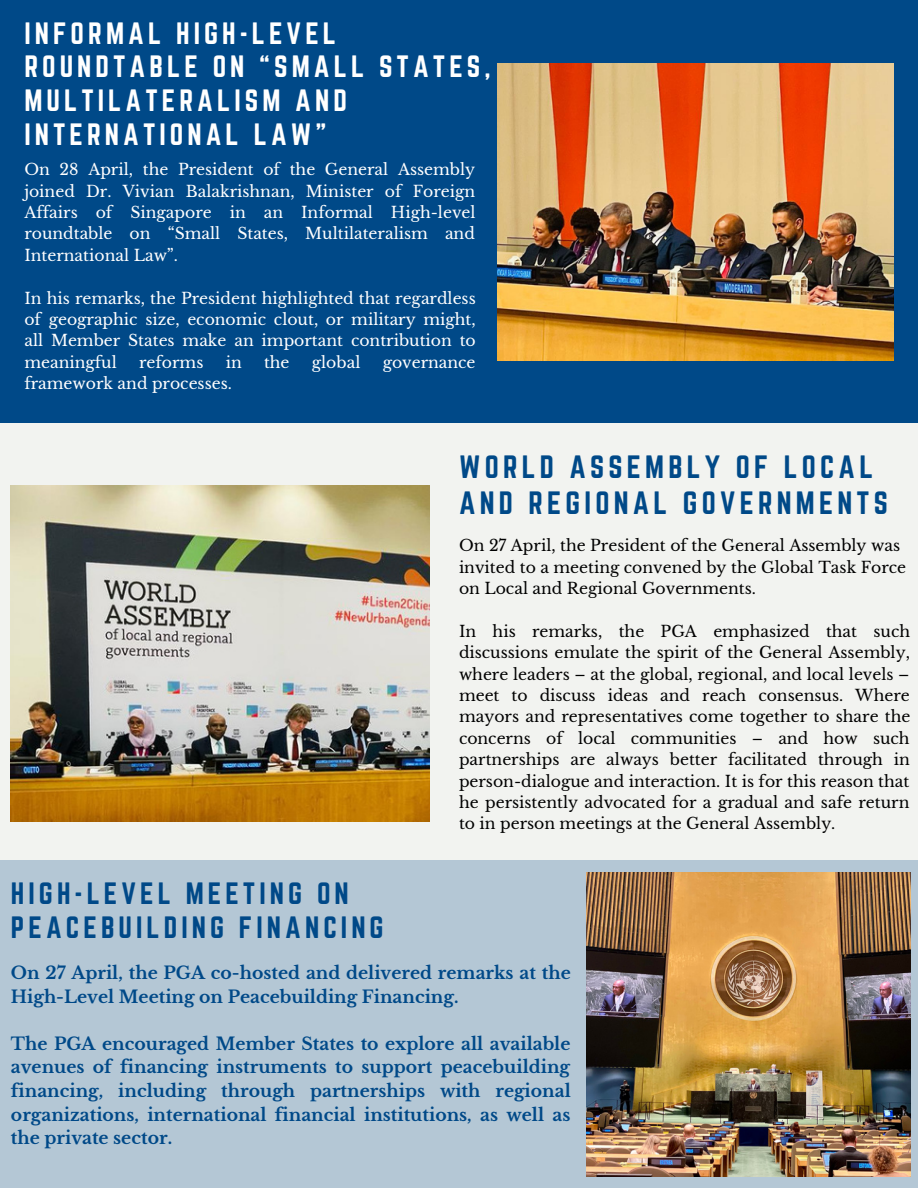
<style>
.page{position:relative;width:918px;height:1188px;background:#f2f3f0}
.page>*{position:absolute;margin:0;border:0;box-sizing:border-box;transform-origin:0 0}
.t1{font:28.2px/35.7px "Norwester";letter-spacing:.15em;color:#004988}
.t2{font:27px/33.8px "Norwester";letter-spacing:.15em;color:#fff}
.t3{font:27px/33.8px "Norwester";letter-spacing:.15em;color:#004988}
.t4{font:700 17.25px/23.7px "Libre Baskerville";color:#004988}
.t5{font:15.6px/21.3px "Libre Baskerville";color:#000}
.t6{font:15.6px/21.3px "Libre Baskerville";color:#fff;text-align:justify}
</style>
<div class="page">
<div style="left:0;top:0;width:918px;height:423px;background:#004988"></div>
<img style="left:497px;top:63px;width:396px;height:297px">
<img style="left:11px;top:486px;width:418px;height:335px">
<div style="left:0;top:861px;width:918px;height:327px;background:#b4c7d5"></div>
<img style="left:587px;top:872px;width:324px;height:305px">
<h2 class="t2" style="left:24px;top:16px;width:468px">INFORMAL HIGH-LEVEL<br>ROUNDTABLE ON “SMALL STATES,<br>MULTILATERALISM AND<br>INTERNATIONAL LAW”</h2>
<p class="t6" style="left:24px;top:159px;width:453px">On 28 April, the President of the General Assembly joined Dr. Vivian Balakrishnan, Minister of Foreign Affairs of Singapore in an Informal High-level roundtable on “Small States, Multilateralism and International Law”.</p>
<p class="t6" style="left:24px;top:287px;width:453px">In his remarks, the President highlighted that regardless of geographic size, economic clout, or military might, all Member States make an important contribution to meaningful</p>
<p class="t6" style="left:139px;top:352px;width:66px">reforms</p>
<p class="t6" style="left:226px;top:352px;width:18px">in</p>
<p class="t6" style="left:264px;top:352px;width:27px">the</p>
<p class="t6" style="left:312px;top:352px;width:50px">global</p>
<p class="t6" style="left:383px;top:352px;width:94px">governance</p>
<p class="t6" style="left:24px;top:373px;width:209px">framework and processes.</p>
<h1 class="t1" style="left:459px;top:449px;width:430px">WORLD ASSEMBLY OF LOCAL<br>AND REGIONAL GOVERNMENTS</h1>
<p class="t5" style="left:459px;top:535px;width:449px">On 27 April, the President of the General Assembly was invited to a meeting convened by the Global Task Force on Local and Regional Governments.</p>
<p class="t5" style="left:459px;top:621px;width:453px;text-align:justify">In his remarks, the PGA emphasized that such discussions emulate the spirit of the General Assembly, where leaders – at the global, regional, and local levels – meet to discuss ideas and reach consensus. Where mayors and representatives come together to share the concerns of local communities – and how such partnerships are always better facilitated through in person-dialogue and interaction. It is for this reason that he persistently advocated for a gradual and safe return to in person meetings at the General Assembly.</p>
<h2 class="t3" style="left:11px;top:876px;width:374px">HIGH-LEVEL MEETING ON<br>PEACEBUILDING FINANCING</h2>
<p class="t4" style="left:11px;top:961px;width:561px">On 27 April, the PGA co-hosted and delivered remarks at the<br>High-Level Meeting on Peacebuilding Financing.</p>
<p class="t4" style="left:11px;top:1032px;width:561px;text-align:justify">The PGA encouraged Member States to explore all available avenues of financing instruments to support peacebuilding financing, including through partnerships with regional organizations, international financial institutions, as well as the private sector.</p>
</div>
